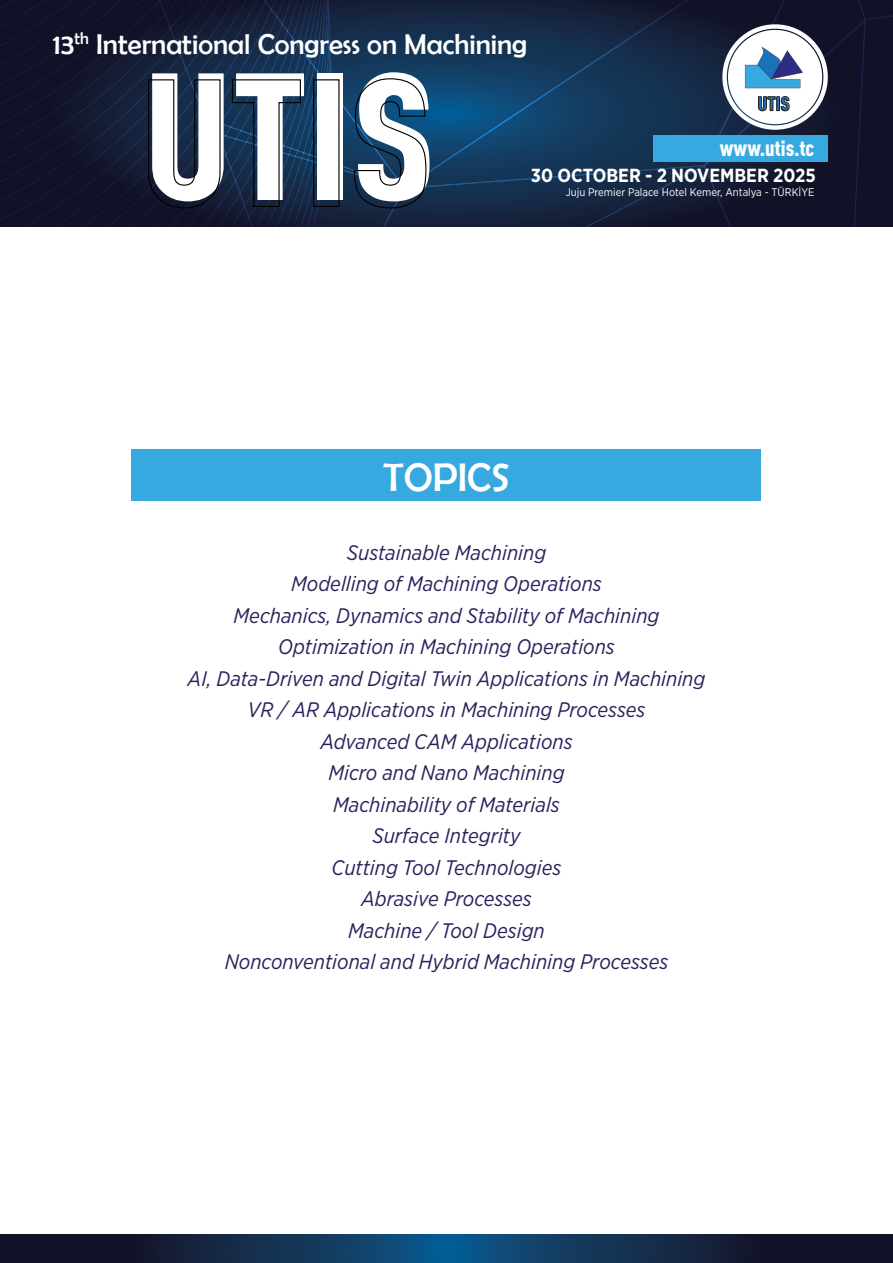
<style>
.page{position:relative;width:893px;height:1263px;background:#fff}
.page>*{position:absolute;margin:0;border:0;box-sizing:border-box;transform-origin:0 0}
.t1{font:900 condensed 177.75px "DIN Web W07";color:#fff}
.t2{font:40.05px "Berlin Sans FB";color:#fff}
.t3{font:28.8px "Berlin Sans FB";color:#fff}
.t4{font:900 condensed 21.6px "DIN Web W07";color:#fff}
.t5{font:italic 21px/31.5px "Gotham Narrow";color:#29235c;text-align:center}
.t6{font:900 condensed 19.5px "DIN Web W07";color:#1d71b8}
.t7{font:700 18.9px "Gotham Narrow";color:#fff}
.t8{font:11.1px "Gotham Narrow";color:#fff}
</style>
<div class="page">
<div style="left:132px;top:449px;width:629px;height:51px;background:#36a9e1"></div>
<svg style="left:0;top:1234px;width:893px;height:29px;background:#112b4a"></svg>
<svg style="left:0;top:0;width:893px;height:226px;background:#1c314e"></svg>
<h3 class="t3" style="left:53px;top:28px;width:476px">13<sup>th</sup> International Congress on Machining</h3>
<h1 class="t1" style="left:143px;top:2px;width:294px">UTIS</h1>
<p class="t6" style="left:758px;top:89px;width:34px">UTIS</p>
<p class="t4" style="left:720px;top:132px;width:96px">www.utis.tc</p>
<p class="t7" style="left:531px;top:163px;width:287px">30 OCTOBER - 2 NOVEMBER 2025</p>
<p class="t8" style="left:566px;top:185px;width:250px">Juju Premier Palace Hotel Kemer, Antalya - TÜRKİYE</p>
<h2 class="t2" style="left:383px;top:455px;width:128px">TOPICS</h2>
<p class="t5" style="left:188px;top:536px;width:519px">Sustainable Machining<br>Modelling of Machining Operations<br>Mechanics, Dynamics and Stability of Machining Optimization in Machining Operations<br>AI, Data-Driven and Digital Twin Applications in Machining VR / AR Applications in Machining Processes<br>Advanced CAM Applications<br>Micro and Nano Machining<br>Machinability of Materials<br>Surface Integrity<br>Cutting Tool Technologies<br>Abrasive Processes<br>Machine / Tool Design<br>Nonconventional and Hybrid Machining Processes</p>
</div>
